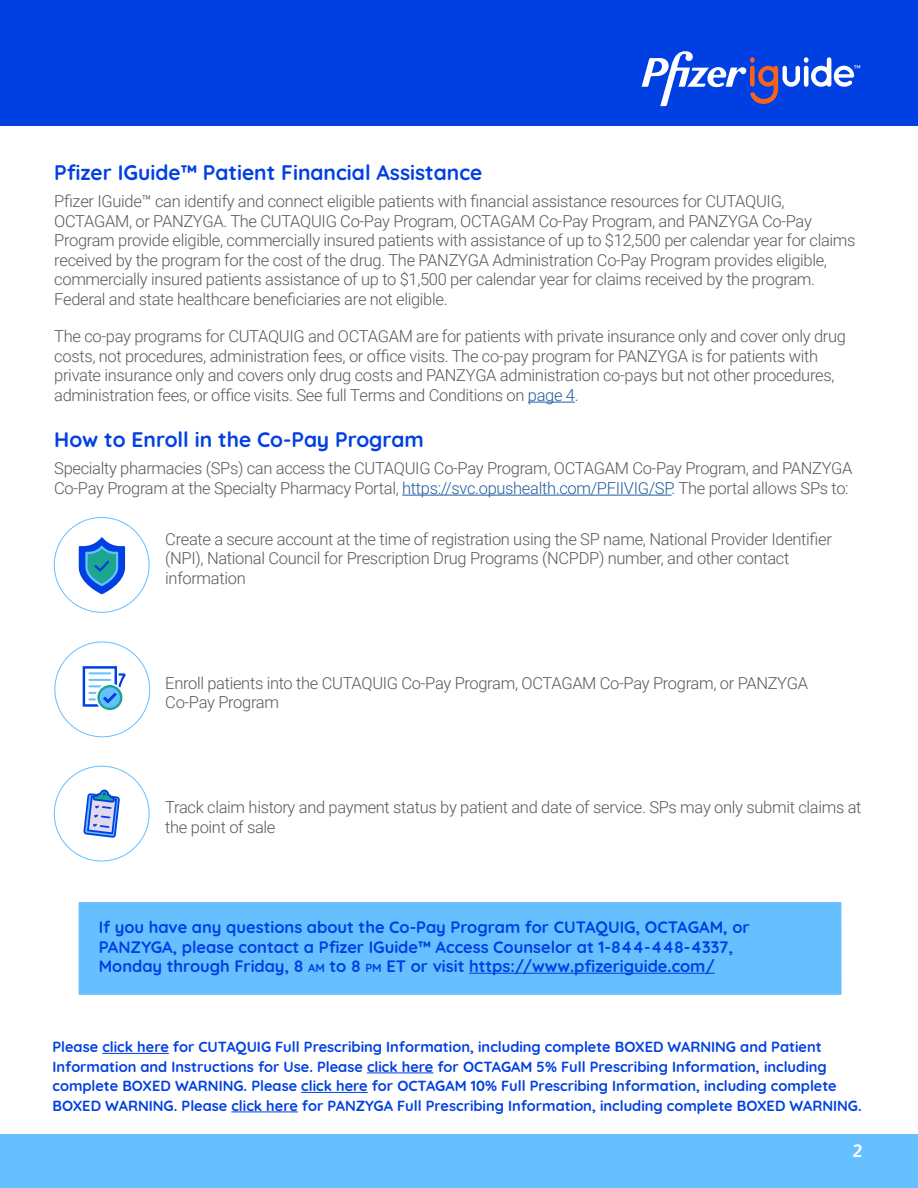
<style>
.page{position:relative;width:918px;height:1188px;background:#fff}
.page>*{position:absolute;margin:0;border:0;box-sizing:border-box;transform-origin:0 0}
.t1{font:700 21px "Quicksand";color:#0040e3}
.t2{font:700 18px "FS Albert";color:#fff}
.t3{font:300 16.5px/19.5px "Roboto";letter-spacing:-.02em;color:#58595b}
.t4{font:700 16.5px/19.5px "Quicksand";color:#0040e3}
.t5{font:700 14.7px/19.5px "Quicksand";color:#0040e3}
.s1{color:#215e9e}
.s2{font-size:11.55px}
</style>
<div class="page">
<div style="left:0;top:0;width:918px;height:126px;background:#0040e3"></div>
<svg style="left:642px;top:51px;width:218px;height:55px"></svg>
<hr style="left:528px;top:402px;width:47px;height:1px;background:#215e9e">
<hr style="left:402px;top:495px;width:270px;height:1px;background:#215e9e">
<svg style="left:79px;top:537px;width:46px;height:57px"></svg>
<svg style="left:83px;top:666px;width:43px;height:44px"></svg>
<svg style="left:83px;top:789px;width:37px;height:49px"></svg>
<div style="left:79px;top:902px;width:763px;height:93px;background:#66bfff"></div>
<hr style="left:469px;top:973px;width:246px;height:1px;background:#0040e3">
<div style="left:0;top:1134px;width:918px;height:54px;background:#66bfff"></div>
<hr style="left:102px;top:1053px;width:67px;height:1px;background:#0040e3">
<hr style="left:367px;top:1073px;width:66px;height:1px;background:#0040e3">
<hr style="left:301px;top:1092px;width:67px;height:1px;background:#0040e3">
<hr style="left:231px;top:1112px;width:67px;height:1px;background:#0040e3">
<p class="t1" style="left:54px;top:156px;width:430px">Pfizer IGuide™ Patient Financial Assistance</p>
<p class="t3" style="left:54px;top:191px;width:803px">Pfizer IGuide™ can identify and connect eligible patients with financial assistance resources for CUTAQUIG, OCTAGAM, or PANZYGA. The CUTAQUIG Co-Pay Program, OCTAGAM Co-Pay Program, and PANZYGA Co-Pay Program provide eligible, commercially insured patients with assistance of up to $12,500 per calendar year for claims received by the program for the cost of the drug. The PANZYGA Administration Co-Pay Program provides eligible, commercially insured patients assistance of up to $1,500 per calendar year for claims received by the program.<br>Federal and state healthcare beneficiaries are not eligible.</p>
<p class="t3" style="left:54px;top:326px;width:793px">The co-pay programs for CUTAQUIG and OCTAGAM are for patients with private insurance only and cover only drug costs, not procedures, administration fees, or office visits. The co-pay program for PANZYGA is for patients with private insurance only and covers only drug costs and PANZYGA administration co-pays but not other procedures, administration fees, or office visits. See full Terms and Conditions on <span class="s1">page 4</span>.</p>
<p class="t1" style="left:54px;top:423px;width:371px">How to Enroll in the Co-Pay Program</p>
<p class="t3" style="left:54px;top:458px;width:800px">Specialty pharmacies (SPs) can access the CUTAQUIG Co-Pay Program, OCTAGAM Co-Pay Program, and PANZYGA<br>Co-Pay Program at the Specialty Pharmacy Portal, <span class="s1">https://svc.opushealth.com/PFIIVIG/SP</span>. The portal allows SPs to:</p>
<p class="t3" style="left:165px;top:529px;width:668px">Create a secure account at the time of registration using the SP name, National Provider Identifier (NPI), National Council for Prescription Drug Programs (NCPDP) number, and other contact information</p>
<p class="t3" style="left:165px;top:673px;width:644px">Enroll patients into the CUTAQUIG Co-Pay Program, OCTAGAM Co-Pay Program, or PANZYGA<br>Co-Pay Program</p>
<p class="t3" style="left:165px;top:797px;width:698px">Track claim history and payment status by patient and date of service. SPs may only submit claims at the point of sale</p>
<p class="t4" style="left:99px;top:916px;width:653px">If you have any questions about the Co-Pay Program for CUTAQUIG, OCTAGAM, or<br>PANZYGA, please contact a Pfizer IGuide™ Access Counselor at 1-844-448-4337,<br>Monday through Friday, 8 <span class="s2">AM</span> to 8 <span class="s2">PM</span> ET or visit https://www.pfizeriguide.com/</p>
<p class="t5" style="left:52px;top:1036px;width:811px">Please click here for CUTAQUIG Full Prescribing Information, including complete BOXED WARNING and Patient Information and Instructions for Use. Please click here for OCTAGAM 5% Full Prescribing Information, including complete BOXED WARNING. Please click here for OCTAGAM 10% Full Prescribing Information, including complete BOXED WARNING. Please click here for PANZYGA Full Prescribing Information, including complete BOXED WARNING.</p>
<p class="t2" style="left:852px;top:1140px;width:12px">2</p>
</div>
